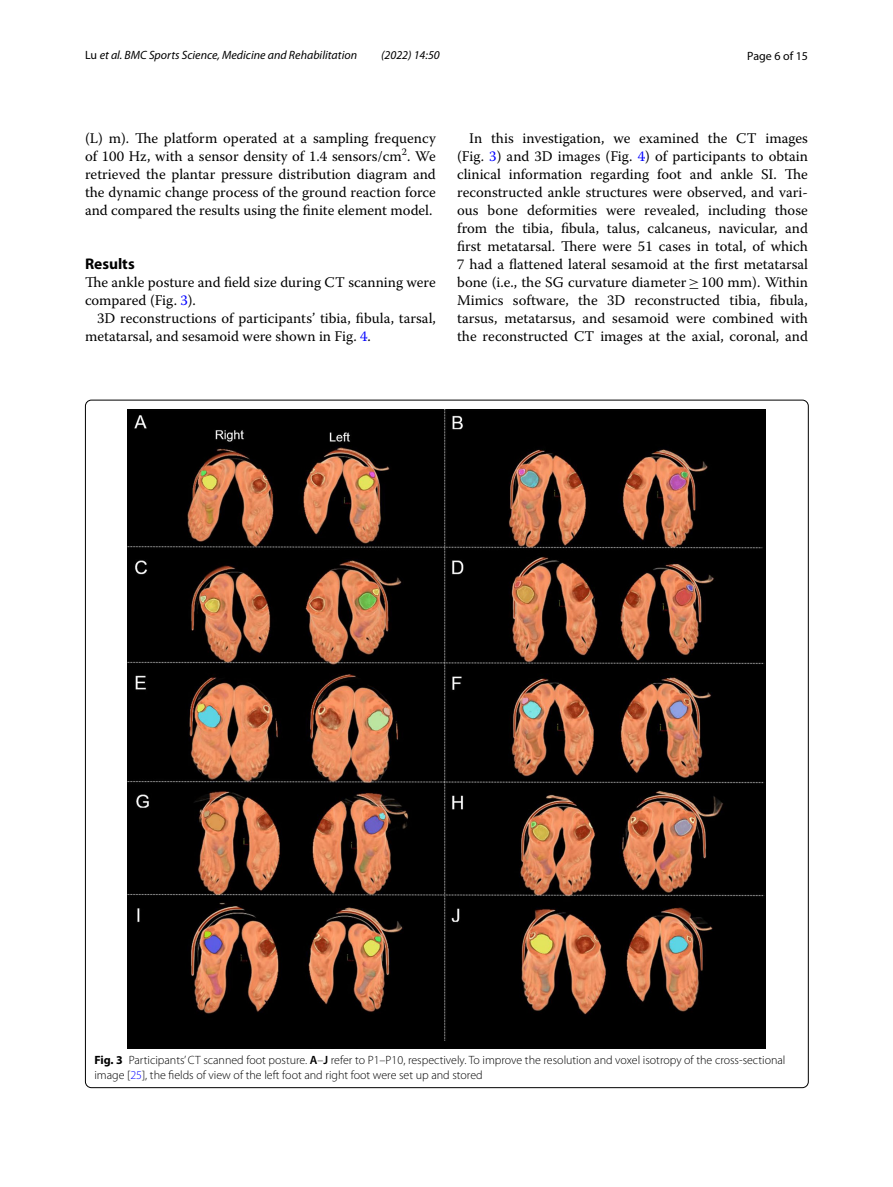
<style>
.page{position:relative;width:893px;height:1187px;background:#fff}
.page>*{position:absolute;margin:0;border:0;box-sizing:border-box;transform-origin:0 0}
.t1{font:700 15.45px "Myriad Pro";color:#000}
.t2{font:14.7px/18px "Warnock Pro";color:#000;text-align:justify}
.t3{font:300 12px/15px "Myriad Pro";color:#000}
.t4{font:italic 12px "Myriad Pro";color:#000}
.t5{font:12px "Myriad Pro";color:#000}
.s1{font-style:normal}
.s2{color:#00f}
.s3{font-family:"MTSY"}
.s4{font-weight:700}
.s5{font-weight:600}
</style>
<div class="page">
<img style="left:128px;top:409px;width:638px;height:639px">
<p class="t4" style="left:85px;top:48px;width:274px"><span class="s1">Lu</span> et al. BMC Sports Science, Medicine and Rehabilitation</p>
<p class="t4" style="left:381px;top:48px;width:60px">(2022) 14:50</p>
<p class="t5" style="left:747px;top:48px;width:62px">Page 6 of 15</p>
<p class="t2" style="left:85px;top:128px;width:352px">(L) m). The platform operated at a sampling frequency of 100 Hz, with a sensor density of 1.4 sensors/cm<sup>2</sup>. We retrieved the plantar pressure distribution diagram and the dynamic change process of the ground reaction force and compared the results using the finite element model.</p>
<p class="t1" style="left:85px;top:253px;width:51px">Results</p>
<p class="t2" style="left:85px;top:272px;width:352px">The ankle posture and field size during CT scanning were compared (Fig. <span class="s2">3</span>).</p>
<p class="t2" style="left:85px;top:308px;width:352px;text-indent:12px">3D reconstructions of participants’ tibia, fibula, tarsal, metatarsal, and sesamoid were shown in Fig. <span class="s2">4</span>.</p>
<p class="t2" style="left:457px;top:128px;width:352px;text-indent:12px">In this investigation, we examined the CT images (Fig. <span class="s2">3</span>) and 3D images (Fig. <span class="s2">4</span>) of participants to obtain clinical information regarding foot and ankle SI. The reconstructed ankle structures were observed, and vari&shy;ous bone deformities were revealed, including those from the tibia, fibula, talus, calcaneus, navicular, and first metatarsal. There were 51 cases in total, of which 7 had a flattened lateral sesamoid at the first metatarsal bone (i.e., the SG curvature diameter<span class="s3">≥</span>100 mm). Within Mimics software, the 3D reconstructed tibia, fibula, tarsus, metatarsus, and sesamoid were combined with the reconstructed CT images at the axial, coronal, and</p>
<p class="t3" style="left:94px;top:1052px;width:693px"><span class="s4">Fig. 3</span> Participants’ CT scanned foot posture. <span class="s5">A</span>–<span class="s5">J</span> refer to P1–P10, respectively. To improve the resolution and voxel isotropy of the cross-sectional image [<span class="s2">25</span>], the fields of view of the left foot and right foot were set up and stored</p>
</div>
